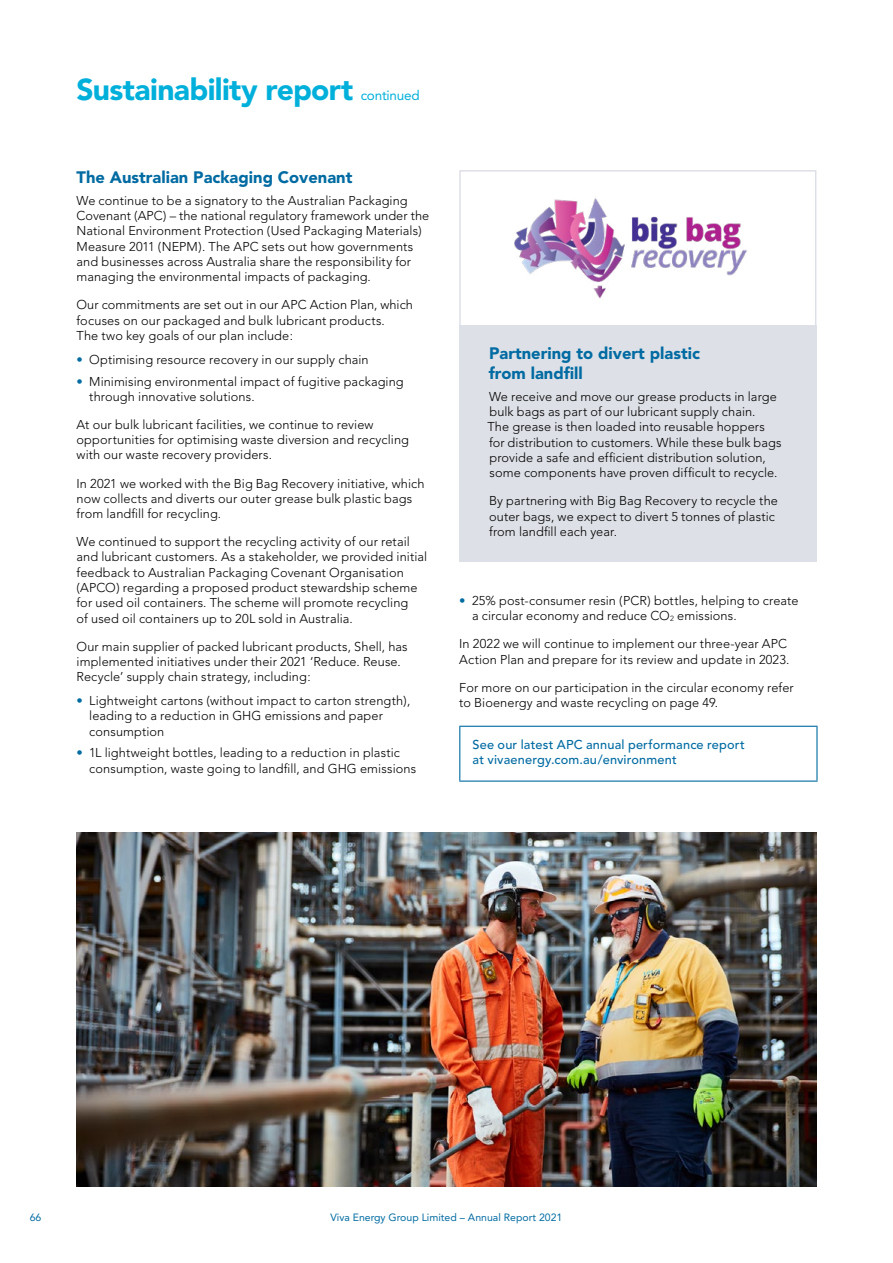
<style>
.page{position:relative;width:893px;height:1263px;background:#fff}
.page>*{position:absolute;margin:0;border:0;box-sizing:border-box;transform-origin:0 0}
.t1{font:900 30px "Avenir";letter-spacing:-.02em;color:#00b0db}
.t2{font:900 16.5px/19.8px "Avenir";color:#006ba2}
.t3{font:13.5px "Avenir";letter-spacing:-.015em;color:#00b0db}
.t4{font:300 12.75px/15.3px "Avenir";letter-spacing:.01em;color:#000}
.t5{font:500 12.75px/15.3px "Avenir";letter-spacing:.015em;color:#006ba2}
.t6{font:10.5px "Avenir";color:#006ba2}
.s1{color:#006ba2}
</style>
<div class="page">
<div style="left:459px;top:325px;width:357px;height:236px;background:#dde0e6"></div>
<div style="left:459px;top:170px;width:357px;height:166px;border:2px solid #dde0e6"></div>
<img style="left:514px;top:198px;width:233px;height:101px">
<img style="left:77px;top:833px;width:739px;height:353px">
<hr style="left:892px;top:170px;width:1px;height:179px;background:#2282b4">
<hr style="left:459px;top:726px;width:359px;height:1px;background:#006ba2">
<hr style="left:459px;top:727px;width:1px;height:53px;background:#006ba2">
<hr style="left:816px;top:727px;width:2px;height:53px;background:#006ba2">
<hr style="left:459px;top:780px;width:359px;height:2px;background:#006ba2">
<h1 class="t1" style="left:77px;top:72px;width:278px">Sustainability report</h1>
<p class="t3" style="left:361px;top:88px;width:61px">continued</p>
<p class="t2" style="left:77px;top:167px;width:277px">The Australian Packaging Covenant</p>
<p class="t4" style="left:77px;top:193px;width:354px">We continue to be a signatory to the Australian Packaging Covenant (APC) – the national regulatory framework under the National Environment Protection (Used Packaging Materials)<br>Measure 2011 (NEPM). The APC sets out how governments and businesses across Australia share the responsibility for managing the environmental impacts of packaging.</p>
<p class="t4" style="left:77px;top:297px;width:338px">Our commitments are set out in our APC Action Plan, which focuses on our packaged and bulk lubricant products.<br>The two key goals of our plan include:</p>
<p class="t4" style="left:77px;top:352px;width:294px"><span class="s1">•</span> Optimising resource recovery in our supply chain</p>
<p class="t4" style="left:89px;top:373px;width:316px;text-indent:-13px"><span class="s1">•</span> Minimising environmental impact of fugitive packaging through innovative solutions.</p>
<p class="t4" style="left:77px;top:417px;width:334px">At our bulk lubricant facilities, we continue to review opportunities for optimising waste diversion and recycling with our waste recovery providers.</p>
<p class="t4" style="left:77px;top:475px;width:350px">In 2021 we worked with the Big Bag Recovery initiative, which now collects and diverts our outer grease bulk plastic bags from landfill for recycling.</p>
<p class="t4" style="left:77px;top:534px;width:352px">We continued to support the recycling activity of our retail and lubricant customers. As a stakeholder, we provided initial feedback to Australian Packaging Covenant Organisation (APCO) regarding a proposed product stewardship scheme for used oil containers. The scheme will promote recycling<br>of used oil containers up to 20L sold in Australia.</p>
<p class="t4" style="left:77px;top:639px;width:333px">Our main supplier of packed lubricant products, Shell, has implemented initiatives under their 2021 ‘Reduce. Reuse.<br>Recycle’ supply chain strategy, including:</p>
<p class="t4" style="left:89px;top:693px;width:323px;text-indent:-13px"><span class="s1">•</span> Lightweight cartons (without impact to carton strength), leading to a reduction in GHG emissions and paper consumption</p>
<p class="t4" style="left:89px;top:745px;width:328px;text-indent:-13px"><span class="s1">•</span> 1L lightweight bottles, leading to a reduction in plastic consumption, waste going to landfill, and GHG emissions</p>
<p class="t2" style="left:489px;top:344px;width:213px">Partnering to divert plastic from landfill</p>
<p class="t4" style="left:487px;top:389px;width:296px">We receive and move our grease products in large bulk bags as part of our lubricant supply chain.<br>The grease is then loaded into reusable hoppers for distribution to customers. While these bulk bags provide a safe and efficient distribution solution, some components have proven difficult to recycle.</p>
<p class="t4" style="left:489px;top:493px;width:290px">By partnering with Big Bag Recovery to recycle the outer bags, we expect to divert 5 tonnes of plastic from landfill each year.</p>
<p class="t4" style="left:472px;top:593px;width:328px;text-indent:-13px"><span class="s1">•</span> 25% post-consumer resin (PCR) bottles, helping to create a circular economy and reduce CO<sub>2</sub> emissions.</p>
<p class="t4" style="left:459px;top:636px;width:332px">In 2022 we will continue to implement our three-year APC<br>Action Plan and prepare for its review and update in 2023.</p>
<p class="t4" style="left:459px;top:680px;width:336px">For more on our participation in the circular economy refer to Bioenergy and waste recycling on page 49.</p>
<p class="t5" style="left:473px;top:737px;width:274px">See our latest APC annual performance report at vivaenergy.com.au/environment</p>
<p class="t6" style="left:30px;top:1211px;width:13px">66</p>
<p class="t6" style="left:331px;top:1211px;width:233px">Viva Energy Group Limited – Annual Report 2021</p>
</div>
